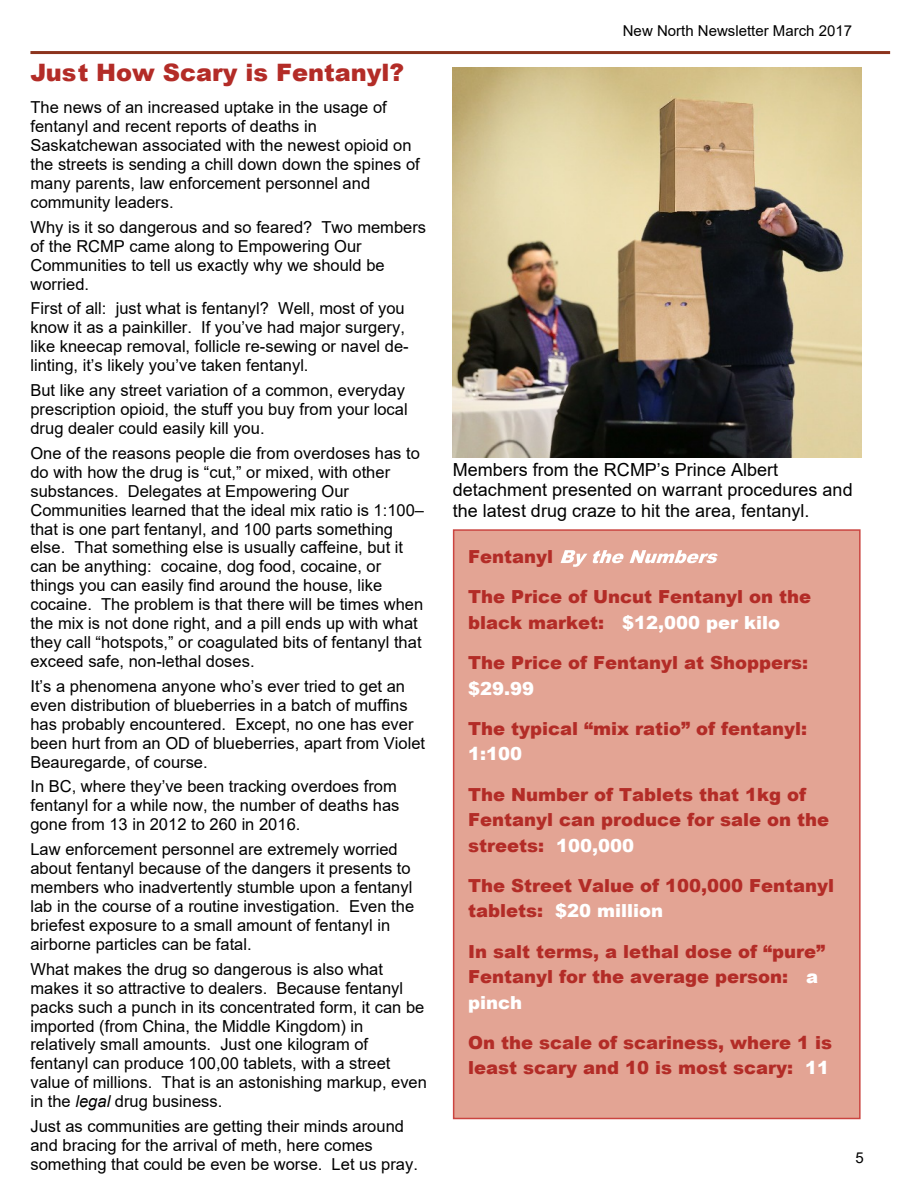
<style>
.page{position:relative;width:918px;height:1188px;background:#fff}
.page>*{position:absolute;margin:0;border:0;box-sizing:border-box;transform-origin:0 0}
.t1{font:900 24px "Arial";color:#b32c27}
.t2{font:900 18px/25.3px "Arial";color:#b32c27}
.t3{font:18px/20.7px "Arial";color:#000}
.t4{font:900 18px "Arial";color:#fff}
.t5{font:16.5px/18.9px "Arial";color:#000}
.t6{font:15px "Arial";color:#000}
.s1{font-style:italic}
.s2{color:#fff}
</style>
<div class="page">
<div style="left:453px;top:529px;width:408px;height:590px;background:#e3a494;border:2px solid #cb4440"></div>
<img style="left:453px;top:67px;width:409px;height:390px">
<svg style="left:561px;top:550px;width:26px;height:17px"></svg>
<svg style="left:593px;top:550px;width:31px;height:13px"></svg>
<svg style="left:630px;top:550px;width:88px;height:13px"></svg>
<hr style="left:30px;top:51px;width:860px;height:3px;background:#8c341d">
<h1 class="t1" style="left:30px;top:64px;width:375px">Just How Scary is Fentanyl?</h1>
<p class="t5" style="left:30px;top:100px;width:391px">The news of an increased uptake in the usage of fentanyl and recent reports of deaths in Saskatchewan associated with the newest opioid on the streets is sending a chill down down the spines of many parents, law enforcement personnel and community leaders.</p>
<p class="t5" style="left:30px;top:219px;width:397px">Why is it so dangerous and so feared? Two members of the RCMP came along to Empowering Our Communities to tell us exactly why we should be worried.</p>
<p class="t5" style="left:30px;top:301px;width:380px">First of all: just what is fentanyl? Well, most of you know it as a painkiller. If you’ve had major surgery, like kneecap removal, follicle re-sewing or navel de&shy;linting, it’s likely you’ve taken fentanyl.</p>
<p class="t5" style="left:30px;top:382px;width:379px">But like any street variation of a common, everyday prescription opioid, the stuff you buy from your local drug dealer could easily kill you.</p>
<p class="t5" style="left:30px;top:445px;width:395px">One of the reasons people die from overdoses has to do with how the drug is “cut,” or mixed, with other substances. Delegates at Empowering Our Communities learned that the ideal mix ratio is 1:100– that is one part fentanyl, and 100 parts something else. That something else is usually caffeine, but it can be anything: cocaine, dog food, cocaine, or things you can easily find around the house, like cocaine. The problem is that there will be times when the mix is not done right, and a pill ends up with what they call “hotspots,” or coagulated bits of fentanyl that exceed safe, non-lethal doses.</p>
<p class="t5" style="left:30px;top:678px;width:396px">It’s a phenomena anyone who’s ever tried to get an even distribution of blueberries in a batch of muffins has probably encountered. Except, no one has ever been hurt from an OD of blueberries, apart from Violet Beauregarde, of course.</p>
<p class="t5" style="left:30px;top:779px;width:371px">In BC, where they’ve been tracking overdoes from fentanyl for a while now, the number of deaths has gone from 13 in 2012 to 260 in 2016.</p>
<p class="t5" style="left:30px;top:842px;width:385px">Law enforcement personnel are extremely worried about fentanyl because of the dangers it presents to members who inadvertently stumble upon a fentanyl lab in the course of a routine investigation. Even the briefest exposure to a small amount of fentanyl in airborne particles can be fatal.</p>
<p class="t5" style="left:30px;top:961px;width:398px">What makes the drug so dangerous is also what makes it so attractive to dealers. Because fentanyl packs such a punch in its concentrated form, it can be imported (from China, the Middle Kingdom) in relatively small amounts. Just one kilogram of fentanyl can produce 100,00 tablets, with a street value of millions. That is an astonishing markup, even in the <span class="s1">legal</span> drug business.</p>
<p class="t5" style="left:30px;top:1118px;width:389px">Just as communities are getting their minds around and bracing for the arrival of meth, here comes something that could be even be worse. Let us pray.</p>
<p class="t6" style="left:623px;top:25px;width:231px">New North Newsletter March 2017</p>
<p class="t3" style="left:453px;top:461px;width:401px">Members from the RCMP’s Prince Albert detachment presented on warrant procedures and the latest drug craze to hit the area, fentanyl.</p>
<p class="t2" style="left:468px;top:546px;width:86px">Fentanyl</p>
<p class="t2" style="left:468px;top:586px;width:344px">The Price of Uncut Fentanyl on the black market: <span class="s2">$12,000 per kilo</span></p>
<p class="t2" style="left:468px;top:652px;width:341px">The Price of Fentanyl at Shoppers:</p>
<p class="t4" style="left:468px;top:682px;width:68px">$29.99</p>
<p class="t2" style="left:468px;top:718px;width:340px">The typical “mix ratio” of fentanyl:</p>
<p class="t4" style="left:468px;top:748px;width:56px">1:100</p>
<p class="t2" style="left:468px;top:784px;width:362px">The Number of Tablets that 1kg of<br>Fentanyl can produce for sale on the streets: <span class="s2">100,000</span></p>
<p class="t2" style="left:468px;top:875px;width:367px">The Street Value of 100,000 Fentanyl tablets: <span class="s2">$20 million</span></p>
<p class="t2" style="left:468px;top:941px;width:358px">In salt terms, a lethal dose of “pure”<br>Fentanyl for the average person: <span class="s2">a pinch</span></p>
<p class="t2" style="left:468px;top:1032px;width:365px">On the scale of scariness, where 1 is least scary and 10 is most scary: <span class="s2">11</span></p>
<p class="t6" style="left:856px;top:1152px;width:10px">5</p>
</div>
